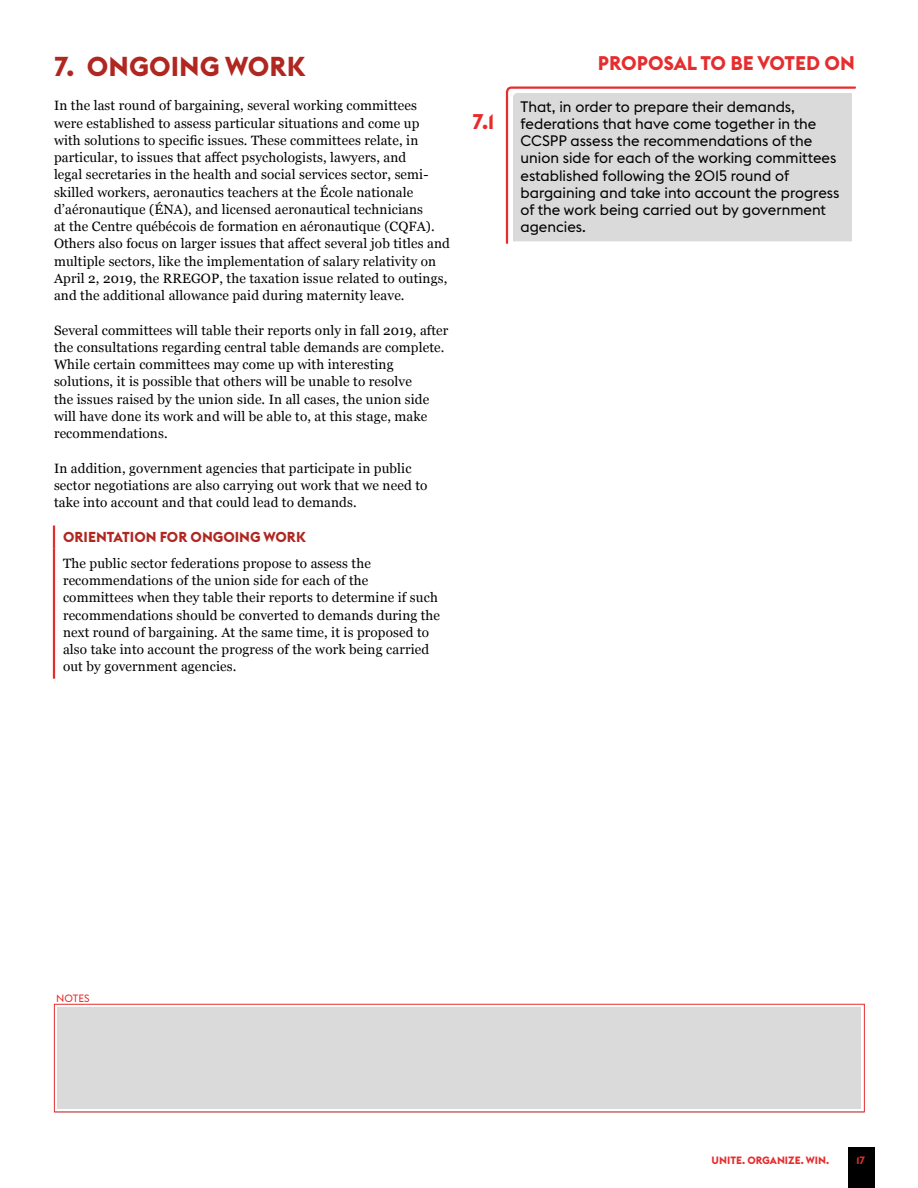
<style>
.page{position:relative;width:918px;height:1188px;background:#fff}
.page>*{position:absolute;margin:0;border:0;box-sizing:border-box;transform-origin:0 0}
.t1{font:700 27px "Euclid Flex";color:#b02721}
.t2{font:700 21px "Euclid Flex";color:#e62d2e}
.t3{font:700 19.5px "Euclid Flex";color:#e62d2e}
.t4{font:15px/17.2px "Euclid Flex";color:#000}
.t5{font:700 14.25px "Euclid Flex";color:#b02721}
.t6{font:13.5px/17.2px "Georgia";letter-spacing:.01em;color:#000}
.t7{font:700 10.5px "Euclid Flex";color:#e62d2e}
.t8{font:10.5px "Euclid Flex";color:#e62d2e}
</style>
<div class="page">
<div style="left:848px;top:1148px;width:27px;height:40px;background:#000"></div>
<hr style="left:53px;top:526px;width:2px;height:23px;background:#e62d2e">
<hr style="left:53px;top:549px;width:2px;height:130px;background:#e62d2e">
<svg style="left:505px;top:86px;width:351px;height:158px;background:#ddd9d9"></svg>
<hr style="left:54px;top:1112px;width:810px;height:1px;background:#c6c6c6">
<div style="left:54px;top:1004px;width:811px;height:108px;border:1px solid #e62d2e"></div>
<div style="left:57px;top:1007px;width:804px;height:102px;background:#dadada"></div>
<h1 class="t1" style="left:54px;top:51px;width:253px">7. ONGOING WORK</h1>
<p class="t6" style="left:54px;top:96px;width:397px">In the last round of bargaining, several working committees<br>were established to assess particular situations and come up<br>with solutions to specific issues. These committees relate, in particular, to issues that affect psychologists, lawyers, and<br>legal secretaries in the health and social services sector, semi&shy;skilled workers, aeronautics teachers at the École nationale d’aéronautique (ÉNA), and licensed aeronautical technicians<br>at the Centre québécois de formation en aéronautique (CQFA).<br>Others also focus on larger issues that affect several job titles and multiple sectors, like the implementation of salary relativity on April 2, 2019, the RREGOP, the taxation issue related to outings, and the additional allowance paid during maternity leave.</p>
<p class="t6" style="left:54px;top:321px;width:396px">Several committees will table their reports only in fall 2019, after the consultations regarding central table demands are complete.<br>While certain committees may come up with interesting solutions, it is possible that others will be unable to resolve<br>the issues raised by the union side. In all cases, the union side will have done its work and will be able to, at this stage, make recommendations.</p>
<p class="t6" style="left:54px;top:459px;width:375px">In addition, government agencies that participate in public sector negotiations are also carrying out work that we need to take into account and that could lead to demands.</p>
<p class="t5" style="left:63px;top:528px;width:244px">ORIENTATION FOR ONGOING WORK</p>
<p class="t6" style="left:63px;top:554px;width:379px">The public sector federations propose to assess the recommendations of the union side for each of the committees when they table their reports to determine if such recommendations should be converted to demands during the next round of bargaining. At the same time, it is proposed to also take into account the progress of the work being carried out by government agencies.</p>
<h2 class="t2" style="left:472px;top:109px;width:23px">7.1</h2>
<h3 class="t3" style="left:598px;top:52px;width:259px">PROPOSAL TO BE VOTED ON</h3>
<p class="t4" style="left:520px;top:98px;width:320px">That, in order to prepare their demands, federations that have come together in the CCSPP assess the recommendations of the union side for each of the working committees established following the 2015 round of bargaining and take into account the progress of the work being carried out by government agencies.</p>
<p class="t8" style="left:56px;top:992px;width:35px">NOTES</p>
<p class="t7" style="left:712px;top:1155px;width:119px">UNITE. ORGANIZE. WIN.</p>
<p class="t7" style="left:856px;top:1155px;width:10px">17</p>
</div>
